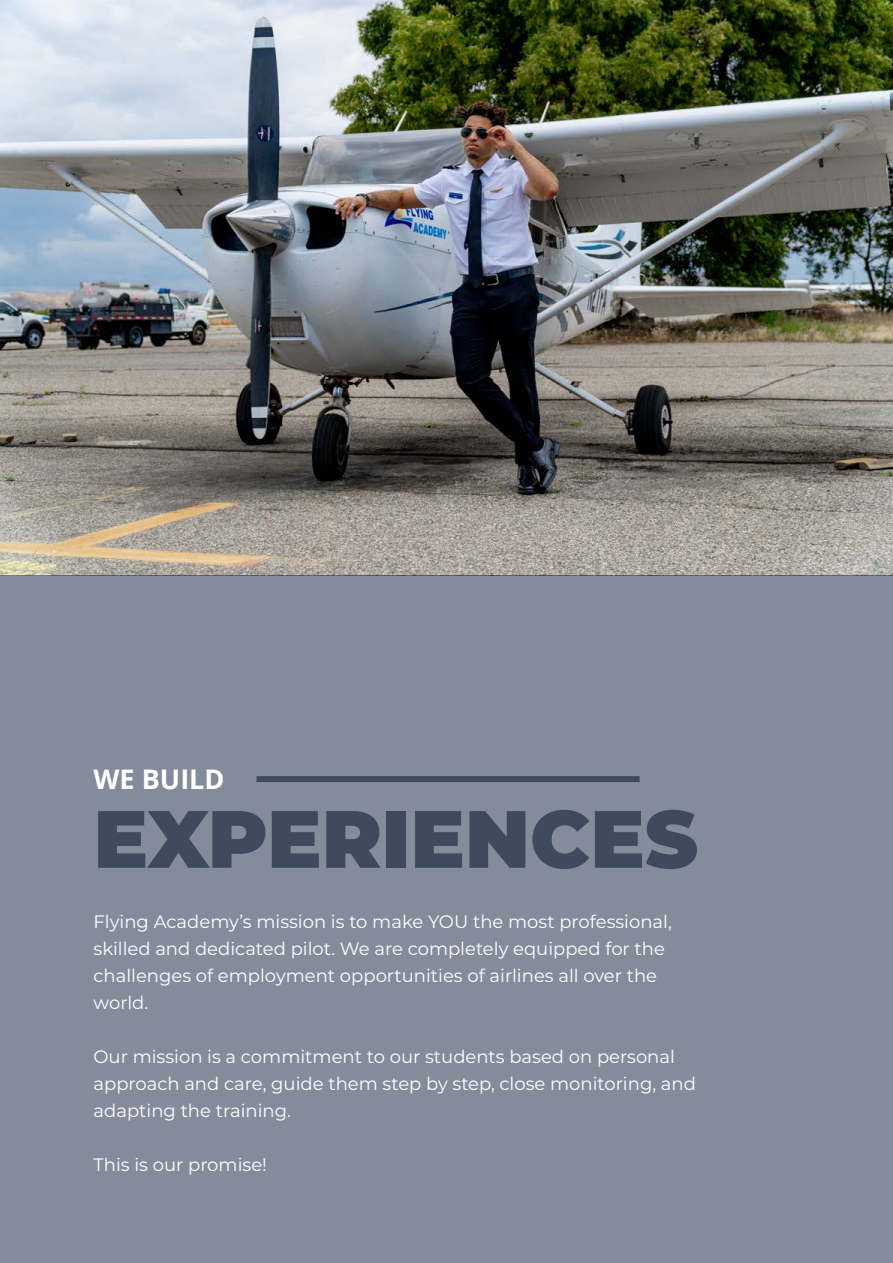
<style>
.page{position:relative;width:893px;height:1263px;background:#fff}
.page>*{position:absolute;margin:0;border:0;box-sizing:border-box;transform-origin:0 0}
.t1{font:900 81px "Montserrat";color:#3f4a5e}
.t2{font:700 27px "Open Sans";color:#fff}
.t3{font:18px/27px "Montserrat";color:#fff}
</style>
<div class="page">
<img style="left:0;top:0;width:893px;height:575px">
<div style="left:0;top:575px;width:893px;height:688px;background:#848c9c"></div>
<div style="left:257px;top:776px;width:382px;height:6px;background:#3f4a5e"></div>
<h2 class="t2" style="left:94px;top:760px;width:132px">WE BUILD</h2>
<h1 class="t1" style="left:94px;top:778px;width:606px">EXPERIENCES</h1>
<p class="t3" style="left:94px;top:908px;width:580px">Flying Academy’s mission is to make YOU the most professional, skilled and dedicated pilot. We are completely equipped for the challenges of employment opportunities of airlines all over the world.</p>
<p class="t3" style="left:94px;top:1043px;width:604px">Our mission is a commitment to our students based on personal approach and care, guide them step by step, close monitoring, and adapting the training.</p>
<p class="t3" style="left:94px;top:1151px;width:175px">This is our promise!</p>
</div>
